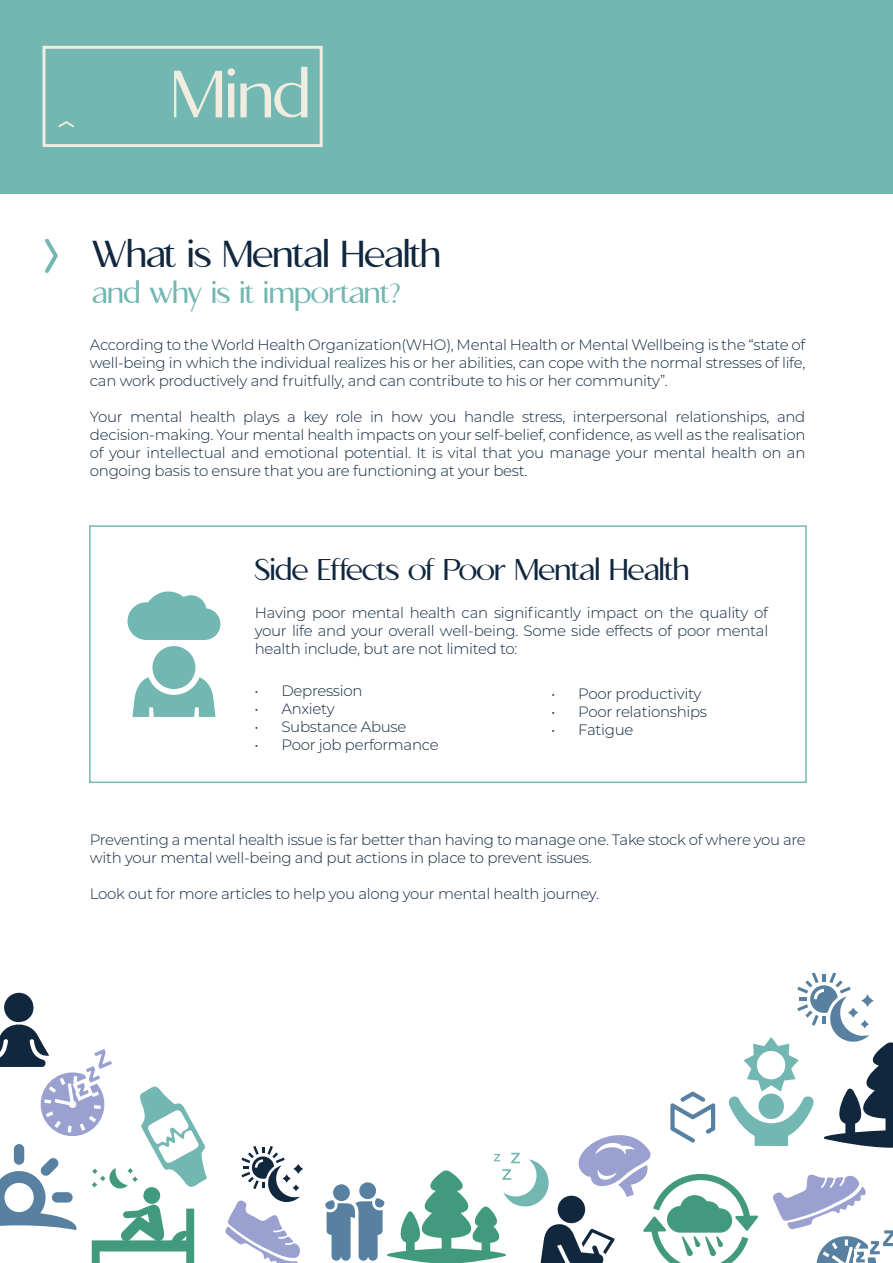
<style>
.page{position:relative;width:893px;height:1263px;background:#fff}
.page>*{position:absolute;margin:0;border:0;box-sizing:border-box;transform-origin:0 0}
.t1{font:37.5px "APOLLO";color:#10273e}
.t2{font:30px "APOLLO";color:#10273e}
.t3{font:30px "APOLLO";color:#73b7b2}
.t4{font:300 15px/18px "Montserrat";letter-spacing:-.02em;color:#10273e;text-align:justify}
</style>
<div class="page">
<div style="left:0;top:0;width:893px;height:194px;background:#73b7b2"></div>
<div style="left:89px;top:525px;width:718px;height:258px;border:2px solid #73b7b2"></div>
<svg style="left:45px;top:238px;width:13px;height:35px"></svg>
<svg style="left:0;top:993px;width:207px;height:270px"></svg>
<div style="left:14px;top:1144px;width:10px;height:21px;background:#5880a1;border-radius:5px"></div>
<svg style="left:225px;top:1146px;width:78px;height:117px"></svg>
<svg style="left:325px;top:973px;width:568px;height:290px"></svg>
<svg style="left:42px;top:46px;width:281px;height:101px"></svg>
<svg style="left:133px;top:677px;width:82px;height:40px"></svg>
<div style="left:152px;top:646px;width:43px;height:43px;background:#73b7b2;border-radius:50%"></div>
<svg style="left:127px;top:591px;width:93px;height:49px"></svg>
<h1 class="t1" style="left:93px;top:230px;width:350px">What is Mental Health</h1>
<h2 class="t3" style="left:93px;top:274px;width:310px">and why is it important?</h2>
<p class="t4" style="left:90px;top:335px;width:717px">According to the World Health Organization(WHO), Mental Health or Mental Wellbeing is the “state of well-being in which the individual realizes his or her abilities, can cope with the normal stresses of life, can work productively and fruitfully, and can contribute to his or her community”.</p>
<p class="t4" style="left:90px;top:407px;width:717px">Your mental health plays a key role in how you handle stress, interpersonal relationships, and decision-making. Your mental health impacts on your self-belief, confidence, as well as the realisation of your intellectual and emotional potential. It is vital that you manage your mental health on an ongoing basis to ensure that you are functioning at your best.</p>
<h2 class="t2" style="left:255px;top:551px;width:436px">Side Effects of Poor Mental Health</h2>
<p class="t4" style="left:255px;top:604px;width:515px">Having poor mental health can significantly impact on the quality of your life and your overall well-being. Some side effects of poor mental health include, but are not limited to:</p>
<p class="t4" style="left:254px;top:681px;width:110px">• Depression</p>
<p class="t4" style="left:254px;top:699px;width:82px">• Anxiety</p>
<p class="t4" style="left:254px;top:717px;width:153px">• Substance Abuse</p>
<p class="t4" style="left:254px;top:735px;width:186px">• Poor job performance</p>
<p class="t4" style="left:551px;top:684px;width:152px">• Poor productivity</p>
<p class="t4" style="left:551px;top:702px;width:157px">• Poor relationships</p>
<p class="t4" style="left:551px;top:720px;width:84px">• Fatigue</p>
<p class="t4" style="left:90px;top:830px;width:717px">Preventing a mental health issue is far better than having to manage one. Take stock of where you are with your mental well-being and put actions in place to prevent issues.</p>
<p class="t4" style="left:90px;top:884px;width:511px">Look out for more articles to help you along your mental health journey.</p>
</div>
